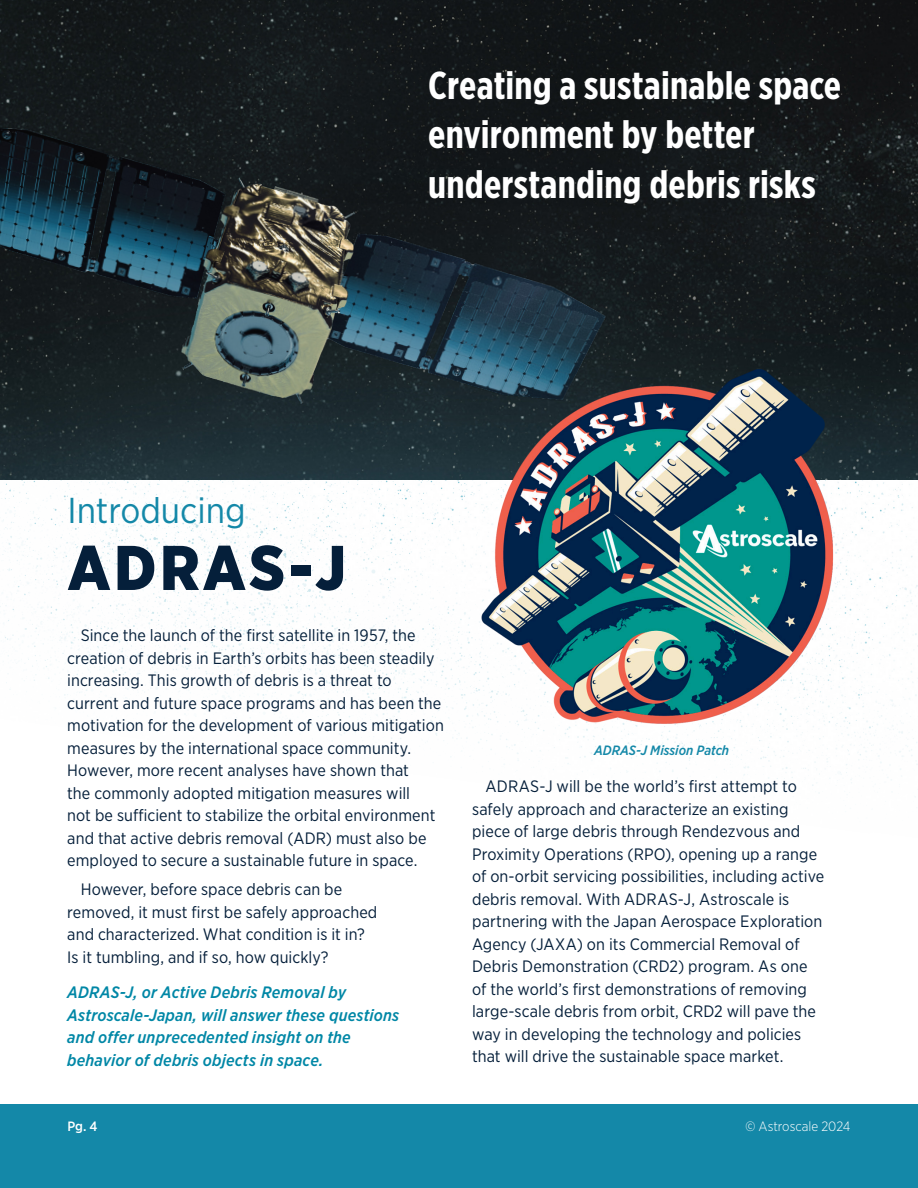
<style>
.page{position:relative;width:918px;height:1188px;background:#fff}
.page>*{position:absolute;margin:0;border:0;box-sizing:border-box;transform-origin:0 0}
.Title{font:900 63px "Gotham Narrow";letter-spacing:.06em;color:#051f3a}
.Large_Paragraph_1{font:700 39px/49.5px "Gotham X Narrow";letter-spacing:.005em;color:#fff}
.Subtitle{font:36px "Gotham Narrow";color:#1488a8}
.Paragraph_Style_1{font:16.5px/22.5px "Gotham Narrow";letter-spacing:.005em;color:#051f3a}
.Definition{font:italic 500 16.5px/22.5px "Gotham Narrow";letter-spacing:.01em;color:#0087a6}
.Link_to_Media{font:italic 500 13.5px "Gotham Narrow";color:#1488a8}
.t1{font:300 13.5px "Gotham Narrow";color:#fff}
.t2{font:500 13.5px "Gotham Narrow";color:#fff}
</style>
<div class="page">
<img style="left:0;top:480px;width:918px;height:308px">
<img style="left:0;top:0;width:918px;height:480px">
<img style="left:0;top:60px;width:662px;height:420px">
<img style="left:477px;top:366px;width:362px;height:362px">
<div style="left:0;top:1104px;width:918px;height:84px;background:#1488a8"></div>
<p class="Large_Paragraph_1" style="left:428px;top:60px;width:414px">Creating a sustainable space environment by better understanding debris risks</p>
<p class="Subtitle" style="left:68px;top:489px;width:180px">Introducing</p>
<p class="Title" style="left:68px;top:526px;width:280px">ADRAS-J</p>
<p class="Paragraph_Style_1" style="left:67px;top:624px;width:378px;text-indent:14px">Since the launch of the first satellite in 1957, the creation of debris in Earth’s orbits has been steadily increasing. This growth of debris is a threat to current and future space programs and has been the motivation for the development of various mitigation measures by the international space community.<br>However, more recent analyses have shown that<br>the commonly adopted mitigation measures will<br>not be sufficient to stabilize the orbital environment and that active debris removal (ADR) must also be employed to secure a sustainable future in space.</p>
<p class="Paragraph_Style_1" style="left:67px;top:878px;width:312px;text-indent:14px">However, before space debris can be removed, it must first be safely approached and characterized. What condition is it in?<br>Is it tumbling, and if so, how quickly?</p>
<p class="Definition" style="left:67px;top:981px;width:333px">ADRAS-J, or Active Debris Removal by Astroscale-Japan, will answer these questions and offer unprecedented insight on the behavior of debris objects in space.</p>
<p class="Link_to_Media" style="left:594px;top:742px;width:137px">ADRAS-J Mission Patch</p>
<p class="Paragraph_Style_1" style="left:472px;top:775px;width:354px;text-indent:14px">ADRAS-J will be the world’s first attempt to safely approach and characterize an existing piece of large debris through Rendezvous and Proximity Operations (RPO), opening up a range of on-orbit servicing possibilities, including active debris removal. With ADRAS-J, Astroscale is partnering with the Japan Aerospace Exploration Agency (JAXA) on its Commercial Removal of Debris Demonstration (CRD2) program. As one of the world’s first demonstrations of removing large-scale debris from orbit, CRD2 will pave the way in developing the technology and policies that will drive the sustainable space market.</p>
<p class="t2" style="left:68px;top:1118px;width:32px">Pg. 4</p>
<p class="t1" style="left:746px;top:1118px;width:106px">© Astroscale 2024</p>
</div>
